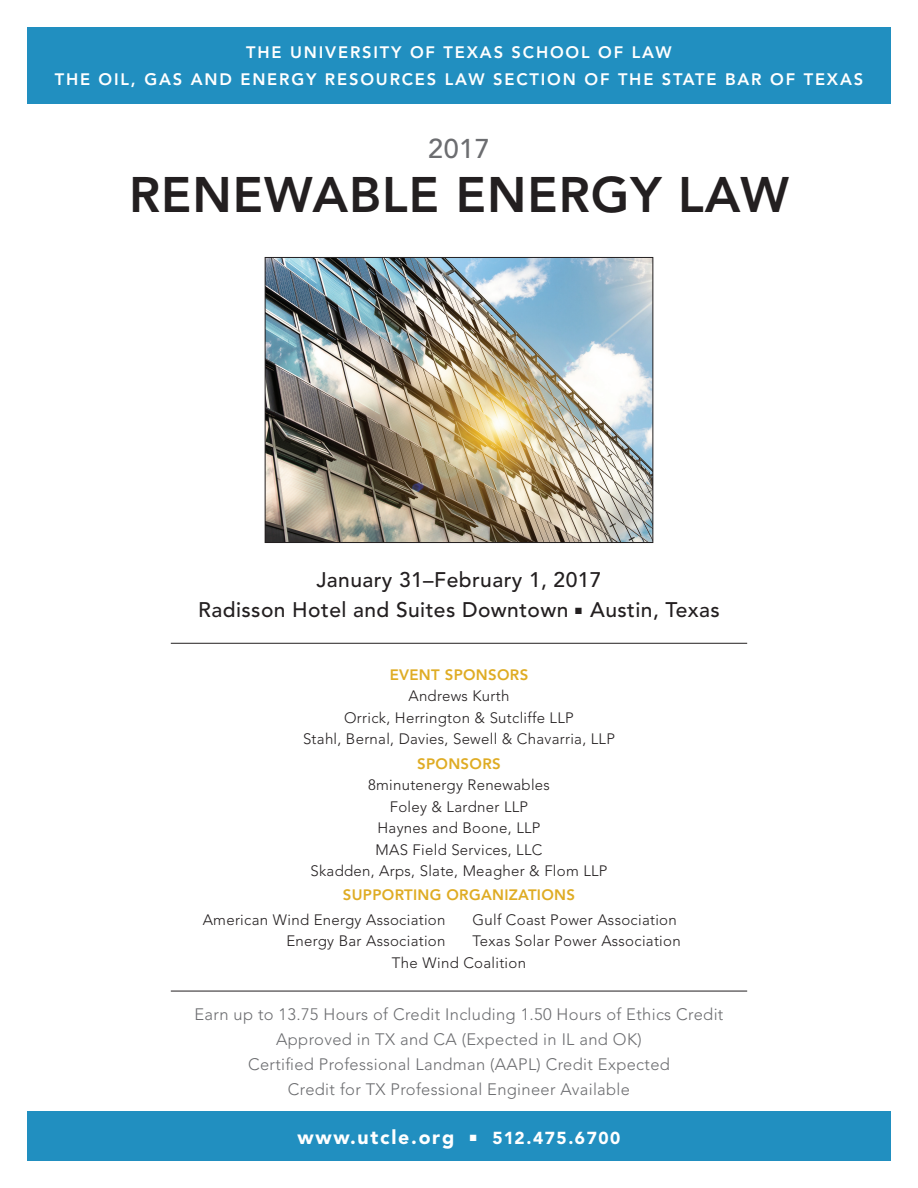
<style>
.page{position:relative;width:918px;height:1188px;background:#fff}
.page>*{position:absolute;margin:0;border:0;box-sizing:border-box;transform-origin:0 0}
.t1{font:800 49.5px "Avenir LT Std";letter-spacing:.02em;color:#231f20}
.t2{font:500 27px "Avenir LT Std";color:#6c6d70}
.t3{font:500 21px/30px "Avenir LT Std";letter-spacing:.02em;color:#231f20;text-align:center}
.t4{font:900 19.5px "Avenir LT Std";letter-spacing:.09em;color:#fff}
.t5{font:300 16.5px/24.8px "Avenir LT Std";letter-spacing:.02em;color:#6c6d70;text-align:center}
.t6{font:800 16.5px/27px "Avenir LT Std";letter-spacing:.11em;color:#fff;text-align:center}
.t7{font:300 15px/21.5px "Avenir LT Std";letter-spacing:.02em;color:#231f20;text-align:center}
.t8{font:800 15px "Avenir LT Std";letter-spacing:.02em;color:#dfac24}
.s1{font-size:17.25px}
</style>
<div class="page">
<div style="left:27px;top:1112px;width:864px;height:49px;background:#218fc0"></div>
<img style="left:267px;top:259px;width:384px;height:282px">
<div style="left:265px;top:257px;width:388px;height:286px;border:1px solid #231f20"></div>
<hr style="left:171px;top:991px;width:576px;height:1px;background:#231f20">
<hr style="left:171px;top:643px;width:576px;height:1px;background:#231f20">
<div style="left:27px;top:27px;width:864px;height:76px;background:#218fc0"></div>
<p class="t6" style="left:55px;top:39px;width:810px">THE UNIVERSITY OF TEXAS SCHOOL OF LAW<br>THE OIL, GAS AND ENERGY RESOURCES LAW SECTION OF THE STATE BAR OF TEXAS</p>
<h2 class="t2" style="left:428px;top:133px;width:63px">2017</h2>
<h1 class="t1" style="left:129px;top:165px;width:661px">RENEWABLE ENERGY LAW</h1>
<h3 class="t3" style="left:198px;top:566px;width:523px">January 31–February 1, 2017<br>Radisson Hotel and Suites Downtown ■ Austin, Texas</h3>
<p class="t8" style="left:390px;top:666px;width:140px">EVENT SPONSORS</p>
<p class="t7" style="left:303px;top:685px;width:313px">Andrews Kurth<br>Orrick, Herrington &amp; Sutcliffe LLP<br>Stahl, Bernal, Davies, Sewell &amp; Chavarria, LLP</p>
<p class="t8" style="left:417px;top:755px;width:85px">SPONSORS</p>
<p class="t7" style="left:310px;top:774px;width:299px">8minutenergy Renewables<br>Foley &amp; Lardner LLP<br>Haynes and Boone, LLP<br>MAS Field Services, LLC<br>Skadden, Arps, Slate, Meagher &amp; Flom LLP</p>
<p class="t8" style="left:343px;top:886px;width:234px">SUPPORTING ORGANIZATIONS</p>
<p class="t7" style="left:203px;top:909px;width:244px;text-align:right">American Wind Energy Association<br>Energy Bar Association</p>
<p class="t7" style="left:473px;top:909px;width:206px">Gulf Coast Power Association</p>
<p class="t7" style="left:473px;top:931px;width:210px">Texas Solar Power Association</p>
<p class="t7" style="left:392px;top:952px;width:136px">The Wind Coalition</p>
<p class="t5" style="left:195px;top:1002px;width:530px">Earn up to 13.75 Hours of Credit Including 1.50 Hours of Ethics Credit Approved in TX and CA (Expected in IL and OK)<br>Certified Professional Landman (AAPL) Credit Expected<br>Credit for TX Professional Engineer Available</p>
<h3 class="t4" style="left:297px;top:1125px;width:325px">www.utcle.org ■ <span class="s1">512.475.6700</span></h3>
</div>
